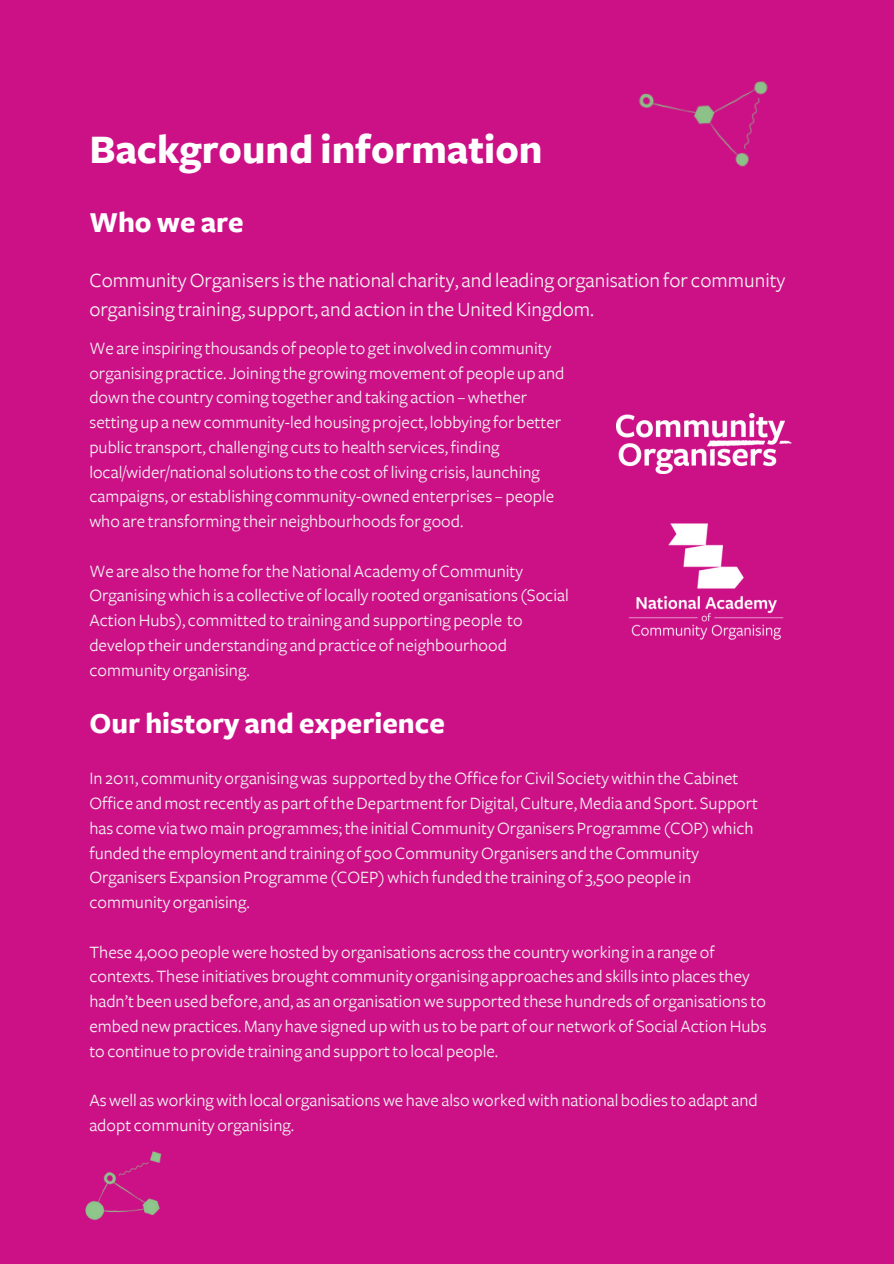
<style>
.page{position:relative;width:894px;height:1264px;background:#fff}
.page>*{position:absolute;margin:0;border:0;box-sizing:border-box;transform-origin:0 0}
.t1{font:700 42px "Freight Sans";color:#fff}
.t2{font:700 30px "Freight Sans";color:#fff}
.t3{font:21px/29.2px "Freight Sans";color:#f2f2f1}
.t4{font:18px/24.8px "Freight Sans";color:#f2f2f1}
</style>
<div class="page">
<div style="left:0;top:0;width:893px;height:1263px;background:#cc1187"></div>
<img style="left:616px;top:413px;width:176px;height:61px">
<img style="left:628px;top:523px;width:156px;height:117px">
<img style="left:638px;top:81px;width:130px;height:86px">
<img style="left:85px;top:1151px;width:77px;height:70px">
<p class="t1" style="left:89px;top:129px;width:454px">Background information</p>
<p class="t2" style="left:89px;top:208px;width:156px">Who we are</p>
<p class="t3" style="left:89px;top:266px;width:697px">CommunityOrganisersisthe national charity, and leading organisation for community organising training,support, and action in theUnited Kingdom.</p>
<h1 class="t4" style="left:89px;top:336px;width:476px">We are inspiring thousands of people to getinvolved in community organising practice. Joining the growingmovement of people up and down the country coming together and taking action –whether setting up a newcommunity-led housing project, lobbying for better public transport, challenging cutsto health services,finding local/wider/nationalsolutionsto the cost ofliving crisis, launching campaigns, or establishing community-owned enterprises – people who are transforming their neighbourhoodsfor good.</h1>
<h3 class="t4" style="left:89px;top:559px;width:481px">We are also the home fortheNationalAcademy ofCommunity Organisingwhich is a collective oflocally rooted organisations(Social ActionHubs), committed to training and supporting people to develop their understanding and practice of neighbourhood community organising.</h3>
<p class="t2" style="left:89px;top:708px;width:357px">Our history and experience</p>
<p class="t4" style="left:89px;top:766px;width:670px">In 2011, community organisingwas supported by theOffice forCivil Societywithin theCabinet Office andmostrecently as part oftheDepartmentforDigital,Culture,Media and Sport. Support has come via twomain programmes;the initialCommunityOrganisers Programme (COP)which funded the employment and training of 500CommunityOrganisers and theCommunity Organisers Expansion Programme (COEP)which funded the training of 3,500people in community organising.</p>
<p class="t4" style="left:89px;top:939px;width:678px">These 4,000peoplewere hosted by organisations acrossthe countryworking in a range of contexts. These initiatives brought community organising approaches and skillsinto placesthey hadn’t been used before, and, as an organisationwe supported these hundreds of organisationsto embed newpractices.Many have signed upwith usto be part of our network of SocialActionHubs to continue to provide training and supportto local people.</p>
<h2 class="t4" style="left:89px;top:1088px;width:669px">Aswell asworkingwith local organisationswe have alsoworkedwith national bodiesto adapt and adopt community organising.</h2>
</div>
